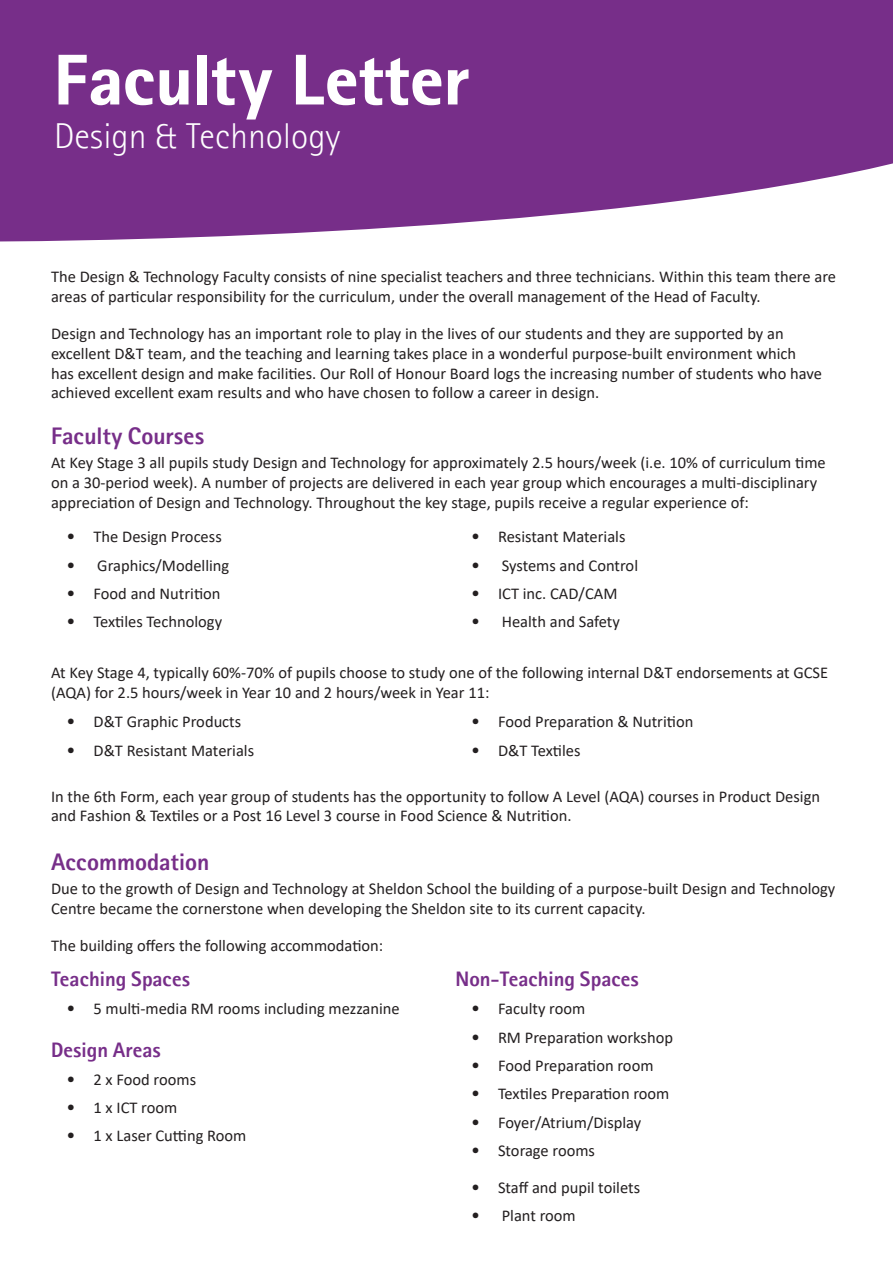
<style>
.page{position:relative;width:893px;height:1263px;background:#fff}
.page>*{position:absolute;margin:0;border:0;box-sizing:border-box;transform-origin:0 0}
.t1{font:800 72px "Rotis II Sans Pro";color:#fff}
.t2{font:300 36px "Rotis II Sans Pro";color:#fff}
.intro_text{font:700 24px "Rotis II Sans Pro";color:#772e89}
.intro_text-2{font:700 21px "Rotis II Sans Pro";color:#772e89}
.intro_text-3{font:16.5px/19.8px "Calibri";color:#231f20}
.s1{font-size:18px}
</style>
<div class="page">
<svg style="left:0;top:0;width:893px;height:242px;background:#844395"></svg>
<p class="t1" style="left:54px;top:39px;width:417px">Faculty Letter</p>
<p class="t2" style="left:54px;top:116px;width:288px">Design &amp; Technology</p>
<p class="intro_text-3" style="left:51px;top:267px;width:787px">The Design &amp; Technology Faculty consists of nine specialist teachers and three technicians. Within this team there are areas of particular responsibility for the curriculum, under the overall management of the Head of Faculty.</p>
<p class="intro_text-3" style="left:51px;top:323px;width:773px">Design and Technology has an important role to play in the lives of our students and they are supported by an excellent D&amp;T team, and the teaching and learning takes place in a wonderful purpose-built environment which has excellent design and make facilities. Our Roll of Honour Board logs the increasing number of students who have achieved excellent exam results and who have chosen to follow a career in design.</p>
<p class="intro_text" style="left:51px;top:422px;width:155px">Faculty Courses</p>
<p class="intro_text-3" style="left:51px;top:452px;width:776px">At Key Stage 3 all pupils study Design and Technology for approximately 2.5 hours/week (i.e. 10% of curriculum time on a 30-period week). A number of projects are delivered in each year group which encourages a multi-disciplinary appreciation of Design and Technology. Throughout the key stage, pupils receive a regular experience of:</p>
<p class="intro_text-3" style="left:67px;top:526px;width:157px"><span class="s1">•</span> The Design Process</p>
<p class="intro_text-3" style="left:67px;top:555px;width:164px"><span class="s1">•</span> Graphics/Modelling</p>
<p class="intro_text-3" style="left:67px;top:583px;width:156px"><span class="s1">•</span> Food and Nutrition</p>
<p class="intro_text-3" style="left:67px;top:611px;width:157px"><span class="s1">•</span> Textiles Technology</p>
<p class="intro_text-3" style="left:471px;top:526px;width:156px"><span class="s1">•</span> Resistant Materials</p>
<p class="intro_text-3" style="left:471px;top:555px;width:169px"><span class="s1">•</span> Systems and Control</p>
<p class="intro_text-3" style="left:471px;top:583px;width:148px"><span class="s1">•</span> ICT inc. CAD/CAM</p>
<p class="intro_text-3" style="left:471px;top:611px;width:150px"><span class="s1">•</span> Health and Safety</p>
<p class="intro_text-3" style="left:51px;top:662px;width:779px">At Key Stage 4, typically 60%-70% of pupils choose to study one of the following internal D&amp;T endorsements at GCSE (AQA) for 2.5 hours/week in Year 10 and 2 hours/week in Year 11:</p>
<p class="intro_text-3" style="left:67px;top:712px;width:176px"><span class="s1">•</span> D&amp;T Graphic Products</p>
<p class="intro_text-3" style="left:67px;top:740px;width:189px"><span class="s1">•</span> D&amp;T Resistant Materials</p>
<p class="intro_text-3" style="left:471px;top:712px;width:224px"><span class="s1">•</span> Food Preparation &amp; Nutrition</p>
<p class="intro_text-3" style="left:471px;top:740px;width:111px"><span class="s1">•</span> D&amp;T Textiles</p>
<p class="intro_text-3" style="left:51px;top:786px;width:771px">In the 6th Form, each year group of students has the opportunity to follow A Level (AQA) courses in Product Design and Fashion &amp; Textiles or a Post 16 Level 3 course in Food Science &amp; Nutrition.</p>
<p class="intro_text" style="left:51px;top:848px;width:160px">Accommodation</p>
<p class="intro_text-3" style="left:51px;top:879px;width:786px">Due to the growth of Design and Technology at Sheldon School the building of a purpose-built Design and Technology<br>Centre became the cornerstone when developing the Sheldon site to its current capacity.</p>
<p class="intro_text-3" style="left:51px;top:935px;width:334px">The building offers the following accommodation:</p>
<p class="intro_text-2" style="left:51px;top:967px;width:141px">Teaching Spaces</p>
<p class="intro_text-3" style="left:67px;top:998px;width:335px"><span class="s1">•</span> 5 multi-media RM rooms including mezzanine</p>
<p class="intro_text-2" style="left:51px;top:1037px;width:111px">Design Areas</p>
<p class="intro_text-3" style="left:67px;top:1069px;width:131px"><span class="s1">•</span> 2 x Food rooms</p>
<p class="intro_text-3" style="left:67px;top:1097px;width:112px"><span class="s1">•</span> 1 x ICT room</p>
<p class="intro_text-3" style="left:67px;top:1125px;width:181px"><span class="s1">•</span> 1 x Laser Cutting Room</p>
<p class="intro_text-2" style="left:455px;top:967px;width:185px">Non-Teaching Spaces</p>
<p class="intro_text-3" style="left:471px;top:998px;width:116px"><span class="s1">•</span> Faculty room</p>
<p class="intro_text-3" style="left:471px;top:1027px;width:204px"><span class="s1">•</span> RM Preparation workshop</p>
<p class="intro_text-3" style="left:471px;top:1055px;width:184px"><span class="s1">•</span> Food Preparation room</p>
<p class="intro_text-3" style="left:471px;top:1083px;width:200px"><span class="s1">•</span> Textiles Preparation room</p>
<p class="intro_text-3" style="left:471px;top:1112px;width:172px"><span class="s1">•</span> Foyer/Atrium/Display</p>
<p class="intro_text-3" style="left:471px;top:1140px;width:126px"><span class="s1">•</span> Storage rooms</p>
<p class="intro_text-3" style="left:471px;top:1177px;width:171px"><span class="s1">•</span> Staff and pupil toilets</p>
<p class="intro_text-3" style="left:471px;top:1205px;width:106px"><span class="s1">•</span> Plant room</p>
</div>
